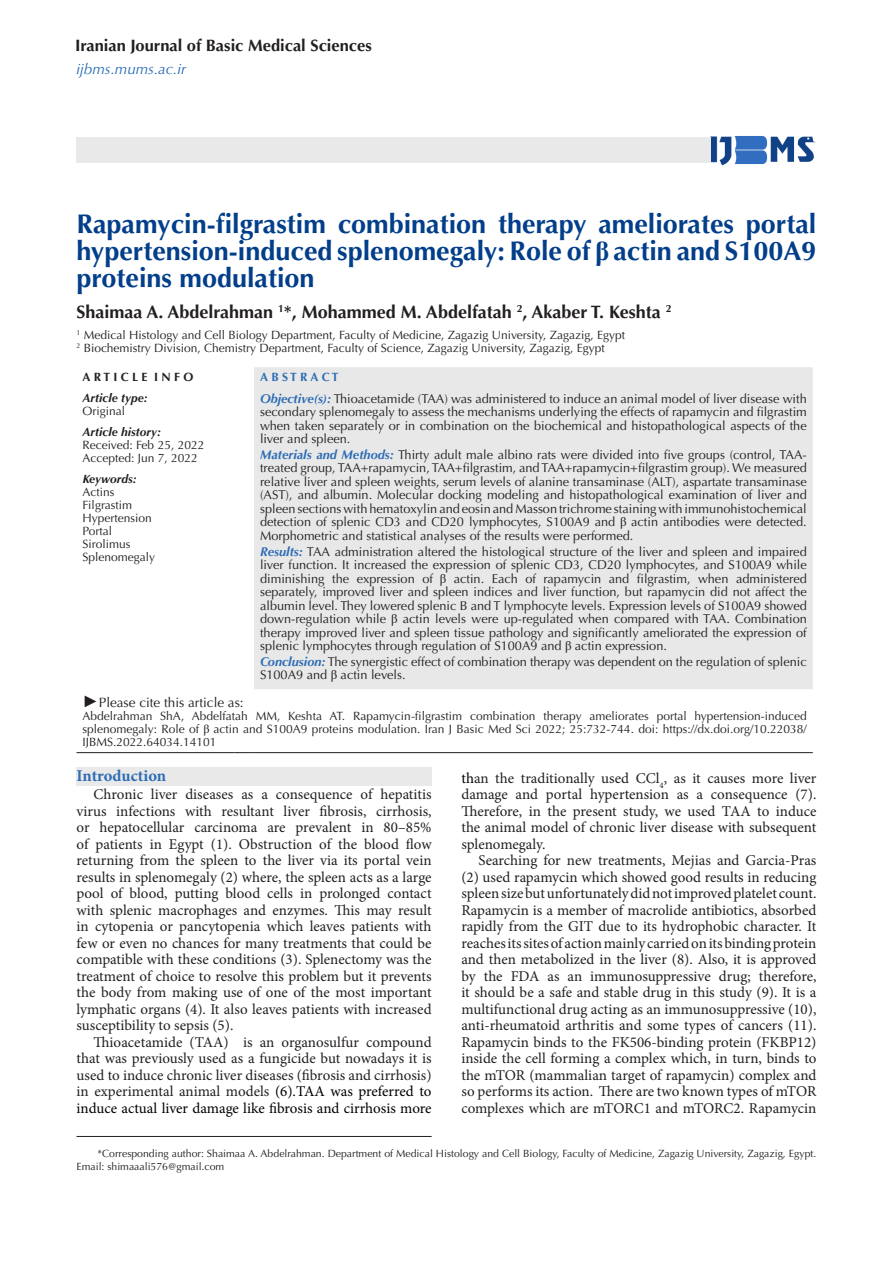
<style>
.page{position:relative;width:893px;height:1263px;background:#fff}
.page>*{position:absolute;margin:0;border:0;box-sizing:border-box;transform-origin:0 0}
.t1{font:700 27px/27px "Optima LT Std";color:#023e8a;text-align:justify}
.t2{font:700 18px "Optima LT Std";color:#231f20}
.t3{font:700 16.5px "Optima LT Std";color:#231f20}
.t4{font:700 16.5px "Minion Pro";letter-spacing:-.005em;color:#2d6cb5}
.t5{font:15px/16.5px "Minion Pro";letter-spacing:-.005em;color:#231f20;text-align:justify}
.t6{font:italic 15px "Optima LT Std";color:#296db6}
.t7{font:13.5px "Optima LT Std";color:#231f20}
.t8{font:12.75px/13.5px "Optima LT Std";color:#231f20;text-align:justify}
.Body_Text{font:12px/13px "Optima LT Std";color:#231f20;text-align:justify}
.t9{font:italic 700 12px "Optima LT Std";color:#231f20}
.t10{font:700 12px "Optima LT Std";color:#231f20}
.t11{font:700 12px "Optima LT Std";color:#2d6cb5}
.t12{font:10.5px/12.6px "Optima LT Std";color:#231f20}
.s1{font-family:"Times New Roman"}
.s2{font-weight:700;font-style:italic;color:#2d6cb5}
.s3{font-family:"Times New Roman";font-style:italic;font-size:16.5px}
.s4{color:#000}
</style>
<div class="page">
<hr style="left:77px;top:1136px;width:355px;height:1px;background:#231f20">
<div style="left:254px;top:367px;width:559px;height:322px;background:#e8e8e8"></div>
<hr style="left:77px;top:752px;width:158px;height:1px;background:#231f20">
<svg style="left:235px;top:752px;width:19px;height:1px"></svg>
<hr style="left:254px;top:752px;width:559px;height:1px;background:#231f20">
<div style="left:77px;top:767px;width:355px;height:19px;background:#e9e9e9"></div>
<img style="left:710px;top:136px;width:106px;height:30px">
<div style="left:77px;top:137px;width:634px;height:26px;background:#e9e9e9"></div>
<p class="t3" style="left:75px;top:36px;width:298px">Iranian Journal of Basic Medical Sciences</p>
<p class="t6" style="left:77px;top:61px;width:111px">ijbms.mums.ac.ir</p>
<p class="t1" style="left:77px;top:211px;width:741px">Rapamycin-filgrastim combination therapy ameliorates portal hypertension-induced splenomegaly: Role of <span class="s1">β</span> actin and S100A9 proteins modulation</p>
<p class="t2" style="left:77px;top:301px;width:597px">Shaimaa A. Abdelrahman <sup>1</sup>*, Mohammed M. Abdelfatah <sup>2</sup>, Akaber T. Keshta <sup>2</sup></p>
<p class="Body_Text" style="left:77px;top:328px;width:550px"><sup>1</sup> Medical Histology and Cell Biology Department, Faculty of Medicine, Zagazig University, Zagazig, Egypt</p>
<p class="Body_Text" style="left:77px;top:342px;width:530px"><sup>2</sup> Biochemistry Division, Chemistry Department, Faculty of Science, Zagazig University, Zagazig, Egypt</p>
<p class="t10" style="left:83px;top:370px;width:112px">A R T I C L E I N F O</p>
<p class="t11" style="left:260px;top:370px;width:80px">A B S T R A C T</p>
<p class="t9" style="left:83px;top:391px;width:67px">Article type:</p>
<p class="Body_Text" style="left:83px;top:405px;width:44px">Original</p>
<p class="t8" style="left:260px;top:392px;width:548px"><span class="s2">Objective(s):</span> Thioacetamide (TAA) was administered to induce an animal model of liver disease with secondary splenomegaly to assess the mechanisms underlying the effects of rapamycin and filgrastim when taken separately or in combination on the biochemical and histopathological aspects of the liver and spleen.</p>
<p class="t8" style="left:260px;top:448px;width:548px"><span class="s2">Materials and Methods:</span> Thirty adult male albino rats were divided into five groups (control, TAA&shy;treated group, TAA+rapamycin, TAA+filgrastim, and TAA+rapamycin+filgrastim group). We measured relative liver and spleen weights, serum levels of alanine transaminase (ALT), aspartate transaminase (AST), and albumin. Molecular docking modeling and histopathological examination of liver and spleen sections with hematoxylin and eosin and Masson trichrome staining with immunohistochemical detection of splenic CD3 and CD20 lymphocytes, S100A9 and <span class="s1">β</span> actin antibodies were detected.<br>Morphometric and statistical analyses of the results were performed.</p>
<p class="t8" style="left:260px;top:545px;width:548px"><span class="s2">Results:</span> TAA administration altered the histological structure of the liver and spleen and impaired liver function. It increased the expression of splenic CD3, CD20 lymphocytes, and S100A9 while diminishing the expression of <span class="s1">β</span> actin. Each of rapamycin and filgrastim, when administered separately, improved liver and spleen indices and liver function, but rapamycin did not affect the albumin level. They lowered splenic B and T lymphocyte levels. Expression levels of S100A9 showed down-regulation while <span class="s1">β</span> actin levels were up-regulated when compared with TAA. Combination therapy improved liver and spleen tissue pathology and significantly ameliorated the expression of splenic lymphocytes through regulation of S100A9 and <span class="s1">β</span> actin expression.</p>
<p class="t8" style="left:260px;top:655px;width:548px"><span class="s2">Conclusion:</span> The synergistic effect of combination therapy was dependent on the regulation of splenic<br>S100A9 and <span class="s1">β</span> actin levels.</p>
<p class="t9" style="left:83px;top:425px;width:80px">Article history:</p>
<p class="Body_Text" style="left:83px;top:439px;width:123px">Received: Feb 25, 2022</p>
<p class="Body_Text" style="left:83px;top:452px;width:117px">Accepted: Jun 7, 2022</p>
<p class="t9" style="left:83px;top:472px;width:56px">Keywords:</p>
<p class="Body_Text" style="left:83px;top:486px;width:34px">Actins</p>
<p class="Body_Text" style="left:83px;top:499px;width:51px">Filgrastim</p>
<p class="Body_Text" style="left:83px;top:512px;width:71px">Hypertension</p>
<p class="Body_Text" style="left:83px;top:525px;width:31px">Portal</p>
<p class="Body_Text" style="left:83px;top:538px;width:50px">Sirolimus</p>
<p class="Body_Text" style="left:83px;top:551px;width:74px">Splenomegaly</p>
<p class="t7" style="left:83px;top:694px;width:163px"><span class="s3">►</span>Please cite this article as:</p>
<p class="Body_Text" style="left:83px;top:709px;width:726px">Abdelrahman ShA, Abdelfatah MM, Keshta AT. Rapamycin-filgrastim combination therapy ameliorates portal hypertension-induced splenomegaly: Role of <span class="s1">β</span> actin and S100A9 proteins modulation. Iran J Basic Med Sci 2022; 25:732-744. doi: https://dx.doi.org/10.22038/ IJBMS.2022.64034.14101</p>
<p class="t4" style="left:77px;top:764px;width:91px">Introduction</p>
<p class="t5" style="left:77px;top:786px;width:357px;text-indent:17px">Chronic liver diseases as a consequence of hepatitis virus infections with resultant liver fibrosis, cirrhosis, or hepatocellular carcinoma are prevalent in 80–85% of patients in Egypt (1). Obstruction of the blood flow returning from the spleen to the liver via its portal vein results in splenomegaly (2) where, the spleen acts as a large pool of blood, putting blood cells in prolonged contact with splenic macrophages and enzymes. This may result in cytopenia or pancytopenia which leaves patients with few or even no chances for many treatments that could be compatible with these conditions (3). Splenectomy was the treatment of choice to resolve this problem but it prevents the body from making use of one of the most important lymphatic organs (4). It also leaves patients with increased susceptibility to sepsis (5).</p>
<p class="t5" style="left:77px;top:1034px;width:357px;text-indent:17px">Thioacetamide (TAA) is an organosulfur compound that was previously used as a fungicide but nowadays it is used to induce chronic liver diseases (fibrosis and cirrhosis) in experimental animal models <span class="s4">(6).TAA was preferred to induce actual liver damage like fibrosis and cirrhosis more</span></p>
<p class="t5" style="left:461px;top:770px;width:357px"><span class="s4">th</span>an the traditionally used CCl<sub>4</sub>, as it causes more liver damage and portal hypertension as a consequence (7).<br>Therefore, in the present study, we used TAA to induce the animal model of chronic liver disease with subsequent splenomegaly.</p>
<p class="t5" style="left:461px;top:852px;width:357px;text-indent:17px">Searching for new treatments, Mejias and Garcia-Pras (2) used rapamycin which showed good results in reducing spleen size but unfortunately did not improved platelet count.<br>Rapamycin is a member of macrolide antibiotics, absorbed rapidly from the GIT due to its hydrophobic character. It reaches its sites of action mainly carried on its binding protein and then metabolized in the liver (8). Also, it is approved by the FDA as an immunosuppressive drug; therefore, it should be a safe and stable drug in this study (9). It is a multifunctional drug acting as an immunosuppressive (10), anti-rheumatoid arthritis and some types of cancers (11).<br>Rapamycin binds to the FK506-binding protein (FKBP12) inside the cell forming a complex which, in turn, binds to the mTOR (mammalian target of rapamycin) complex and so performs its action. There are two known types of mTOR complexes which are mTORC1 and mTORC2. Rapamycin</p>
<p class="t12" style="left:77px;top:1147px;width:741px;text-indent:21px">*Corresponding author: Shaimaa A. Abdelrahman. Department of Medical Histology and Cell Biology, Faculty of Medicine, Zagazig University, Zagazig, Egypt.<br>Email: shimaaali576@gmail.com</p>
</div>
